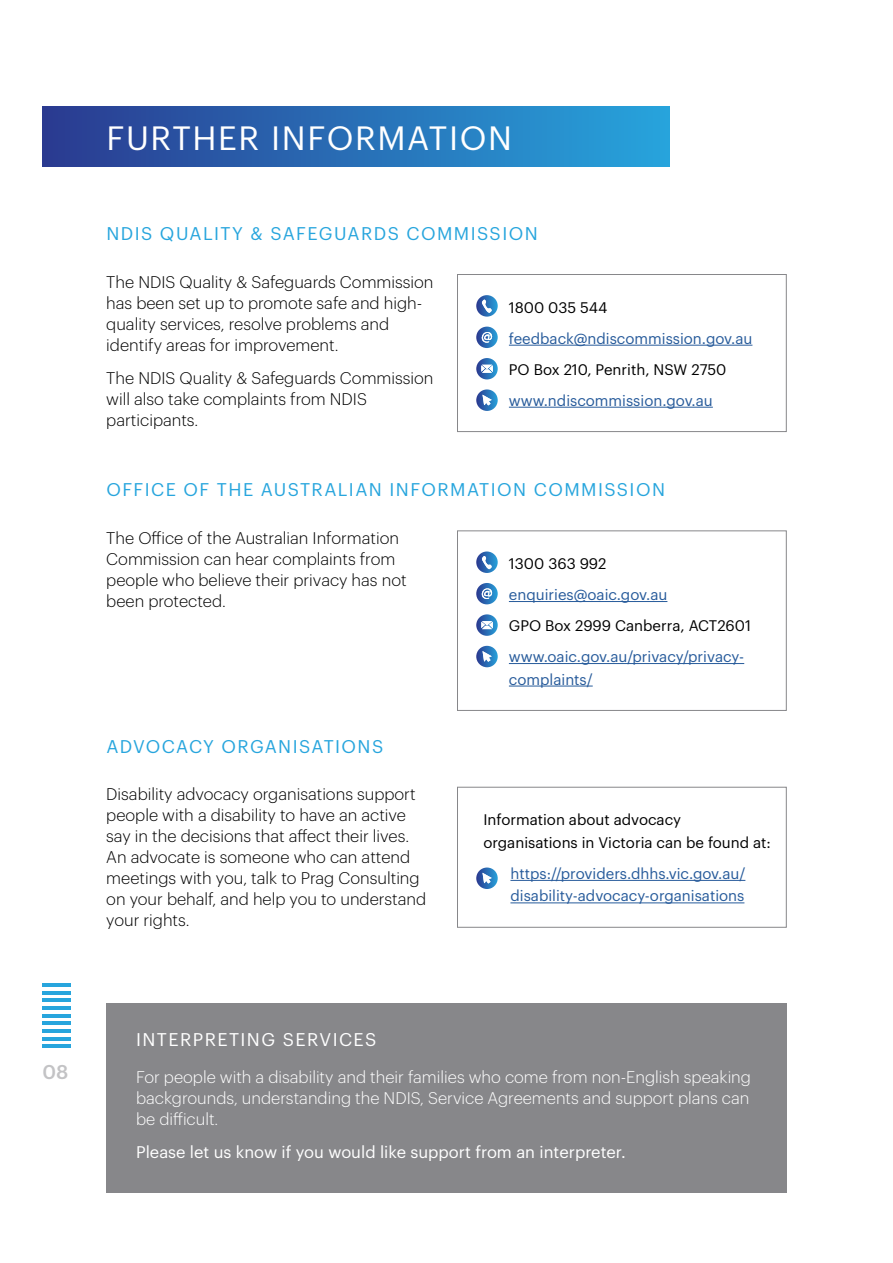
<style>
.page{position:relative;width:893px;height:1263px;background:#fff}
.page>*{position:absolute;margin:0;border:0;box-sizing:border-box;transform-origin:0 0}
.t1{font:33px "Graphik";letter-spacing:.05em;color:#fff}
.t2{font:500 19.5px "Graphik";color:#c3c3c5}
.t3{font:18px "Graphik";letter-spacing:.08em;color:#27a5dd}
.t4{font:18px "Graphik";letter-spacing:.08em;color:#fff}
.t5{font:300 16.5px/21px "Graphik";color:#000}
.t6{font:300 16.5px/21px "Graphik";color:#fff;text-align:justify}
.t7{font:16.5px "Graphik";color:#fff}
.t8{font:15px/22.5px "Graphik";color:#275b9b}
.t9{font:15px/22.5px "Graphik";color:#000}
</style>
<div class="page">
<div style="left:106px;top:1003px;width:681px;height:189px;background:#87878a"></div>
<hr style="left:43px;top:983px;width:28px;height:4px;background:#27a5dd">
<hr style="left:43px;top:991px;width:28px;height:3px;background:#27a5dd">
<hr style="left:43px;top:999px;width:28px;height:3px;background:#27a5dd">
<hr style="left:43px;top:1006px;width:28px;height:4px;background:#27a5dd">
<hr style="left:43px;top:1014px;width:28px;height:3px;background:#27a5dd">
<hr style="left:43px;top:1022px;width:28px;height:3px;background:#27a5dd">
<hr style="left:43px;top:1029px;width:28px;height:4px;background:#27a5dd">
<hr style="left:43px;top:1037px;width:28px;height:3px;background:#27a5dd">
<hr style="left:43px;top:1044px;width:28px;height:4px;background:#27a5dd">
<div style="left:43px;top:106px;width:627px;height:61px;background:linear-gradient(to right,#2a3a90,#27a4dc)"></div>
<hr style="left:510px;top:880px;width:235px;height:1px;background:#275b9b">
<hr style="left:510px;top:902px;width:234px;height:1px;background:#275b9b">
<div style="left:457px;top:787px;width:330px;height:141px;border:1px solid #87878a"></div>
<svg style="left:476px;top:867px;width:22px;height:22px"></svg>
<hr style="left:509px;top:345px;width:243px;height:1px;background:#275b9b">
<hr style="left:509px;top:407px;width:204px;height:1px;background:#275b9b">
<div style="left:457px;top:274px;width:330px;height:158px;border:1px solid #87878a"></div>
<svg style="left:476px;top:295px;width:22px;height:22px"></svg>
<svg style="left:476px;top:389px;width:22px;height:22px"></svg>
<svg style="left:476px;top:358px;width:22px;height:21px"></svg>
<svg style="left:476px;top:327px;width:22px;height:21px"></svg>
<hr style="left:509px;top:601px;width:158px;height:1px;background:#275b9b">
<hr style="left:509px;top:663px;width:235px;height:1px;background:#275b9b">
<hr style="left:509px;top:686px;width:84px;height:1px;background:#275b9b">
<div style="left:457px;top:530px;width:330px;height:181px;border:1px solid #87878a"></div>
<svg style="left:476px;top:551px;width:22px;height:22px"></svg>
<svg style="left:476px;top:646px;width:22px;height:21px"></svg>
<svg style="left:476px;top:614px;width:22px;height:22px"></svg>
<svg style="left:476px;top:583px;width:22px;height:21px"></svg>
<h1 class="t1" style="left:106px;top:114px;width:407px">FURTHER INFORMATION</h1>
<p class="t3" style="left:106px;top:220px;width:433px">NDIS QUALITY &amp; SAFEGUARDS COMMISSION</p>
<p class="t5" style="left:106px;top:270px;width:329px">The NDIS Quality &amp; Safeguards Commission has been set up to promote safe and high&shy;quality services, resolve problems and identify areas for improvement.</p>
<p class="t5" style="left:106px;top:367px;width:329px">The NDIS Quality &amp; Safeguards Commission will also take complaints from NDIS participants.</p>
<p class="t9" style="left:509px;top:295px;width:100px">1800 035 544</p>
<p class="t8" style="left:509px;top:326px;width:245px">feedback@ndiscommission.gov.au</p>
<p class="t9" style="left:509px;top:357px;width:219px">PO Box 210, Penrith, NSW 2750</p>
<p class="t8" style="left:509px;top:388px;width:205px">www.ndiscommission.gov.au</p>
<p class="t3" style="left:106px;top:476px;width:560px">OFFICE OF THE AUSTRALIAN INFORMATION COMMISSION</p>
<p class="t5" style="left:106px;top:526px;width:302px">The Office of the Australian Information Commission can hear complaints from people who believe their privacy has not been protected.</p>
<p class="t3" style="left:106px;top:733px;width:279px">ADVOCACY ORGANISATIONS</p>
<p class="t5" style="left:106px;top:782px;width:321px">Disability advocacy organisations support people with a disability to have an active say in the decisions that affect their lives.<br>An advocate is someone who can attend meetings with you, talk to Prag Consulting on your behalf, and help you to understand your rights.</p>
<p class="t9" style="left:509px;top:551px;width:99px">1300 363 992</p>
<p class="t8" style="left:509px;top:582px;width:160px">enquiries@oaic.gov.au</p>
<p class="t9" style="left:509px;top:613px;width:244px">GPO Box 2999 Canberra, ACT2601</p>
<p class="t8" style="left:509px;top:644px;width:237px">www.oaic.gov.au/privacy/privacy&shy;complaints/</p>
<p class="t9" style="left:483px;top:807px;width:289px">Information about advocacy organisations in Victoria can be found at:</p>
<p class="t8" style="left:510px;top:861px;width:236px">https://providers.dhhs.vic.gov.au/ disability-advocacy-organisations</p>
<p class="t2" style="left:43px;top:1057px;width:27px">08</p>
<p class="t4" style="left:136px;top:1026px;width:242px">INTERPRETING SERVICES</p>
<p class="t6" style="left:136px;top:1065px;width:616px">For people with a disability and their families who come from non-English speaking backgrounds, understanding the NDIS, Service Agreements and support plans can be difficult.</p>
<p class="t7" style="left:136px;top:1140px;width:491px">Please let us know if you would like support from an interpreter.</p>
</div>
